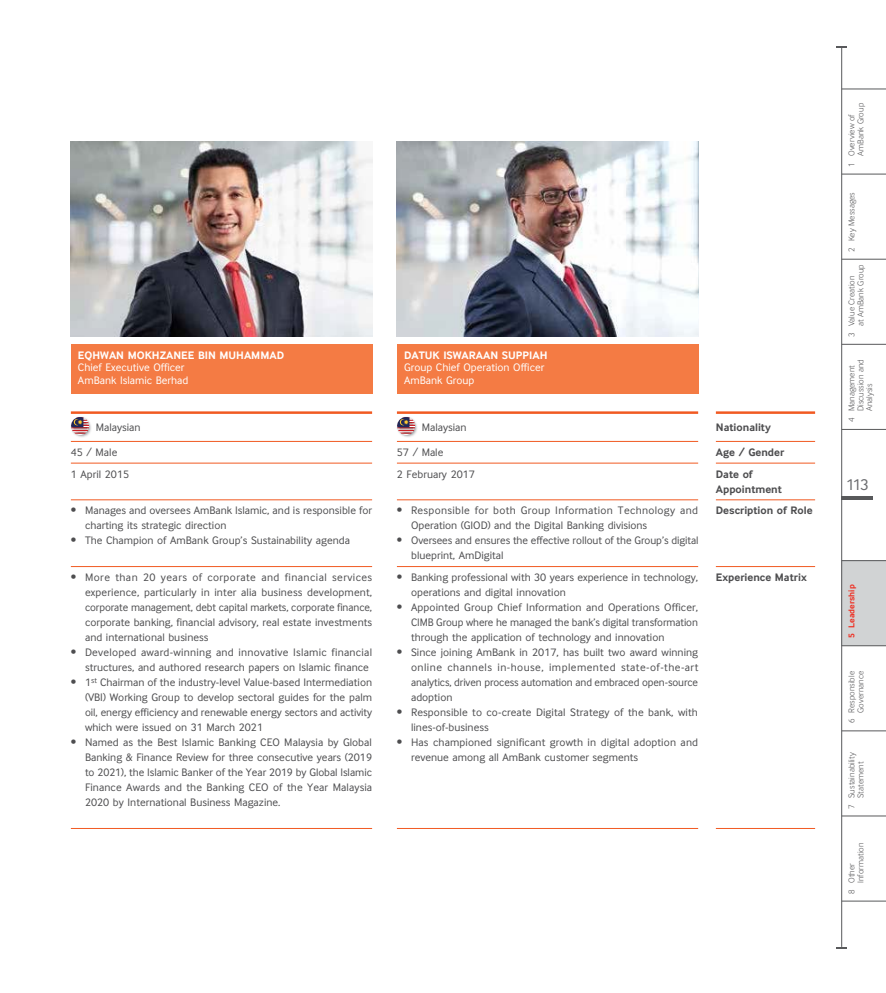
<style>
.page{position:relative;width:886px;height:993px;background:#fff}
.page>*{position:absolute;margin:0;border:0;box-sizing:border-box;transform-origin:0 0}
.t1{font:16.25px "Inter Face";color:#6d6e71}
.t2{font:11.25px/15px "Inter Face";color:#4d4d4f}
.t3{font:11.25px/15px "Inter Face";letter-spacing:.03em;color:#4d4d4f}
.t4{font:11.25px/12.5px "Inter Face";color:#fff}
.t5{font:700 11.25px/15px "Inter Face";color:#4d4d4f}
.t6{font:700 11.25px "Inter Face";color:#fff}
.t7{font:300 8.75px/8.8px "Inter Face";letter-spacing:.005em;color:#4d4d4f}
.t8{font:700 8.75px "Inter Face";color:#ee3124}
</style>
<div class="page">
<hr style="left:71px;top:441px;width:301px;height:1px;background:#f15a22">
<hr style="left:397px;top:441px;width:301px;height:1px;background:#f15a22">
<hr style="left:716px;top:441px;width:99px;height:1px;background:#f15a22">
<hr style="left:71px;top:462px;width:301px;height:1px;background:#f15a22">
<hr style="left:397px;top:462px;width:301px;height:1px;background:#f15a22">
<hr style="left:716px;top:462px;width:99px;height:1px;background:#f15a22">
<hr style="left:71px;top:499px;width:301px;height:1px;background:#f15a22">
<hr style="left:397px;top:499px;width:301px;height:1px;background:#f15a22">
<hr style="left:716px;top:499px;width:99px;height:1px;background:#f15a22">
<hr style="left:71px;top:566px;width:301px;height:1px;background:#f15a22">
<hr style="left:397px;top:566px;width:301px;height:1px;background:#f15a22">
<hr style="left:716px;top:566px;width:99px;height:1px;background:#f15a22">
<hr style="left:71px;top:827px;width:301px;height:1px;background:#f15a22">
<hr style="left:397px;top:827px;width:301px;height:1px;background:#f15a22">
<hr style="left:716px;top:827px;width:99px;height:1px;background:#f15a22">
<hr style="left:71px;top:411px;width:301px;height:3px;background:#f15a22">
<hr style="left:397px;top:411px;width:301px;height:3px;background:#f15a22">
<hr style="left:716px;top:411px;width:99px;height:3px;background:#f15a22">
<svg style="left:71px;top:417px;width:20px;height:20px"></svg>
<svg style="left:397px;top:417px;width:20px;height:20px"></svg>
<div style="left:71px;top:344px;width:301px;height:49px;background:#f47b44"></div>
<div style="left:397px;top:344px;width:301px;height:49px;background:#f47b44"></div>
<img style="left:71px;top:142px;width:301px;height:195px">
<img style="left:397px;top:142px;width:301px;height:195px">
<div style="left:842px;top:560px;width:44px;height:85px;background:#d1d3d4"></div>
<hr style="left:841px;top:496px;width:32px;height:4px;background:#58595b">
<hr style="left:842px;top:429px;width:44px;height:1px;background:#58595b">
<hr style="left:842px;top:900px;width:44px;height:1px;background:#58595b">
<hr style="left:842px;top:344px;width:44px;height:1px;background:#58595b">
<hr style="left:842px;top:815px;width:44px;height:1px;background:#58595b">
<hr style="left:842px;top:259px;width:44px;height:1px;background:#58595b">
<hr style="left:842px;top:730px;width:44px;height:1px;background:#58595b">
<hr style="left:842px;top:174px;width:44px;height:1px;background:#58595b">
<hr style="left:842px;top:645px;width:44px;height:1px;background:#58595b">
<hr style="left:842px;top:89px;width:44px;height:1px;background:#58595b">
<hr style="left:842px;top:560px;width:44px;height:1px;background:#58595b">
<hr style="left:841px;top:46px;width:1px;height:900px;background:#58595b">
<p class="t6" style="left:78px;top:348px;width:208px">EQHWAN MOKHZANEE BIN MUHAMMAD</p>
<p class="t4" style="left:78px;top:361px;width:112px">Chief Executive Officer<br>AmBank Islamic Berhad</p>
<p class="t6" style="left:404px;top:348px;width:145px">DATUK ISWARAAN SUPPIAH</p>
<p class="t4" style="left:404px;top:361px;width:142px">Group Chief Operation Officer<br>AmBank Group</p>
<p class="t2" style="left:96px;top:419px;width:46px">Malaysian</p>
<p class="t2" style="left:422px;top:419px;width:46px">Malaysian</p>
<p class="t5" style="left:716px;top:419px;width:57px">Nationality</p>
<p class="t2" style="left:71px;top:444px;width:48px">45 / Male</p>
<p class="t2" style="left:397px;top:444px;width:48px">57 / Male</p>
<p class="t5" style="left:716px;top:444px;width:70px">Age / Gender</p>
<p class="t2" style="left:71px;top:466px;width:60px">1 April 2015</p>
<p class="t2" style="left:397px;top:466px;width:80px">2 February 2017</p>
<p class="t5" style="left:716px;top:466px;width:68px">Date of<br>Appointment</p>
<p class="t2" style="left:85px;top:503px;width:288px;text-indent:-14px">• Manages and oversees AmBank Islamic, and is responsible for charting its strategic direction</p>
<p class="t2" style="left:71px;top:533px;width:281px">• The Champion of AmBank Group’s Sustainability agenda</p>
<p class="t5" style="left:716px;top:503px;width:98px">Description of Role</p>
<p class="t3" style="left:411px;top:503px;width:288px;text-indent:-14px">• Responsible for both Group Information Technology and<br>Operation (GIOD) and the Digital Banking divisions</p>
<p class="t2" style="left:411px;top:533px;width:289px;text-indent:-14px">• Oversees and ensures the effective rollout of the Group’s digital blueprint, AmDigital</p>
<p class="t2" style="left:85px;top:569px;width:289px;text-align:justify;text-indent:-14px">• More than 20 years of corporate and financial services experience, particularly in inter alia business development, corporate management, debt capital markets, corporate finance, corporate banking, financial advisory, real estate investments and international business</p>
<p class="t2" style="left:71px;top:644px;width:303px;text-align:right">• Developed award-winning and innovative Islamic financial structures, and authored research papers on Islamic finance</p>
<p class="t2" style="left:85px;top:674px;width:289px;text-align:justify;text-indent:-14px">• 1<sup>st</sup> Chairman of the industry-level Value-based Intermediation (VBI) Working Group to develop sectoral guides for the palm oil, energy efficiency and renewable energy sectors and activity which were issued on 31 March 2021</p>
<p class="t2" style="left:85px;top:734px;width:289px;text-align:justify;text-indent:-14px">• Named as the Best Islamic Banking CEO Malaysia by Global Banking &amp; Finance Review for three consecutive years (2019 to 2021), the Islamic Banker of the Year 2019 by Global Islamic Finance Awards and the Banking CEO of the Year Malaysia 2020 by International Business Magazine.</p>
<p class="t2" style="left:411px;top:569px;width:289px;text-indent:-14px">• Banking professional with 30 years experience in technology, operations and digital innovation</p>
<p class="t2" style="left:411px;top:599px;width:289px;text-align:justify;text-indent:-14px">• Appointed Group Chief Information and Operations Officer, CIMB Group where he managed the bank’s digital transformation through the application of technology and innovation</p>
<p class="t2" style="left:411px;top:644px;width:289px;text-align:justify;text-indent:-14px">• Since joining AmBank in 2017, has built two award winning online channels in-house, implemented state-of-the-art analytics, driven process automation and embraced open-source adoption</p>
<p class="t2" style="left:411px;top:704px;width:288px;text-indent:-14px">• Responsible to co-create Digital Strategy of the bank, with lines-of-business</p>
<p class="t2" style="left:411px;top:734px;width:288px;text-indent:-14px">• Has championed significant growth in digital adoption and revenue among all AmBank customer segments</p>
<p class="t5" style="left:716px;top:569px;width:92px">Experience Matrix</p>
<p class="t7" style="left:847px;top:156px;width:55px;text-indent:-11px;rotate:-90deg">1 Overview of<br>AmBank Group</p>
<p class="t7" style="left:847px;top:252px;width:61px;rotate:-90deg">2 Key Messages</p>
<p class="t7" style="left:847px;top:326px;width:64px;text-indent:-11px;rotate:-90deg">3 Value Creation<br>at AmBank Group</p>
<p class="t7" style="left:847px;top:411px;width:54px;text-indent:-11px;rotate:-90deg">4 Management<br>Discussion and<br>Analysis</p>
<h1 class="t1" style="left:846px;top:475px;width:24px">113</h1>
<p class="t8" style="left:846px;top:638px;width:55px;rotate:-90deg">5 Leadership</p>
<p class="t7" style="left:847px;top:723px;width:54px;text-align:right;rotate:-90deg">6 Responsible<br>Governance</p>
<p class="t7" style="left:847px;top:808px;width:58px;text-align:center;rotate:-90deg">7 Sustainability<br>Statement</p>
<p class="t7" style="left:847px;top:882px;width:42px;text-indent:-11px;rotate:-90deg">8 Other<br>Information</p>
</div>
